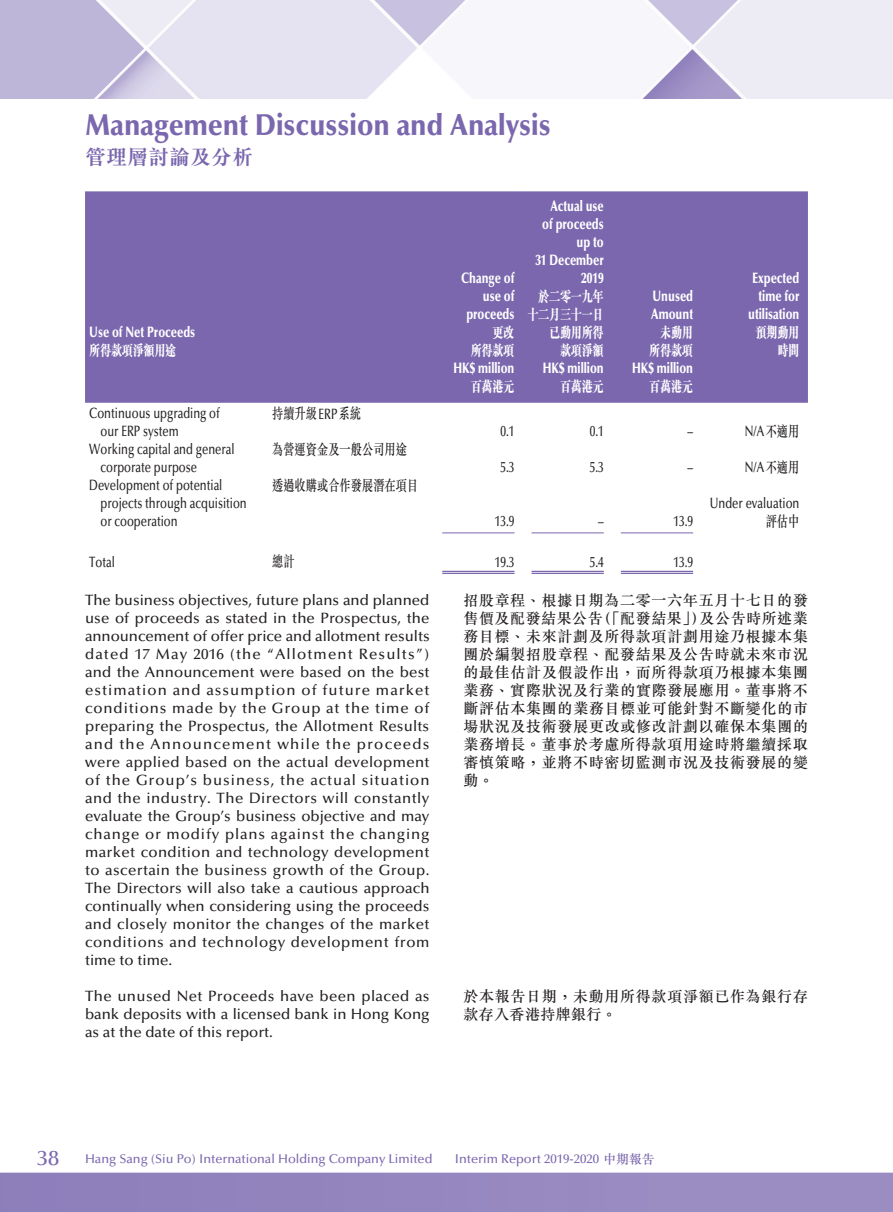
<style>
.page{position:relative;width:893px;height:1212px;background:#fff}
.page>*{position:absolute;margin:0;border:0;box-sizing:border-box;transform-origin:0 0}
.t1{font:900 30px "Optima LT Std";color:#7a67ae;scale:.9 1}
.t2{font:700 21px "M Sung HK";color:#7a67ae}
.t3{font:500 15px/18px "Optima LT Std";color:#231f20;text-align:justify}
.t4{font:500 15px/18px "M Sung HK";letter-spacing:.045em;color:#231f20;text-align:justify}
.t5{font:500 15px/18px "Optima LT Std";color:#231f20;scale:.75 1}
.t6{font:900 15px/18px "Optima LT Std";color:#fff;text-align:right;scale:.75 1}
.t7{font:800 15px/18px "M Sung HK";letter-spacing:-.035em;color:#fff;text-align:right;scale:.75 1}
.t8{font:500 15px "M Sung HK";color:#231f20;scale:.75 1}
.t9{font:500 15px "M Sung HK";letter-spacing:.045em;color:#231f20;scale:.75 1}
.t10{font:500 12.75px "Optima LT Std";color:#7a67ae}
.s1{font-family:"Optima LT Std"}
.s2{font-family:"M Sung HK"}
.s3{font-size:21px}
</style>
<div class="page">
<img style="left:0;top:0;width:893px;height:99px">
<div style="left:85px;top:191px;width:723px;height:212px;background:#7a67ae"></div>
<hr style="left:442px;top:532px;width:72px;height:1px;background:#7a67ae">
<hr style="left:531px;top:532px;width:73px;height:1px;background:#7a67ae">
<hr style="left:621px;top:532px;width:72px;height:1px;background:#7a67ae">
<hr style="left:442px;top:571px;width:72px;height:1px;background:#7a67ae">
<hr style="left:442px;top:573px;width:72px;height:1px;background:#7a67ae">
<hr style="left:531px;top:571px;width:73px;height:1px;background:#7a67ae">
<hr style="left:531px;top:573px;width:73px;height:1px;background:#7a67ae">
<hr style="left:621px;top:571px;width:72px;height:1px;background:#7a67ae">
<hr style="left:621px;top:573px;width:72px;height:1px;background:#7a67ae">
<h1 class="t1" style="left:85px;top:108px;width:519px">Management Discussion and Analysis</h1>
<h2 class="t2" style="left:85px;top:143px;width:169px">管理層討論及分析</h2>
<p class="t6" style="left:89px;top:323px;width:143px">Use of Net Proceeds</p>
<p class="t7" style="left:89px;top:341px;width:118px">所得款項淨額用途</p>
<p class="t6" style="left:461px;top:269px;width:73px">Change of use of proceeds</p>
<p class="t7" style="left:471px;top:323px;width:60px">更改<br>所得款項</p>
<p class="t6" style="left:454px;top:359px;width:83px">HK$ million</p>
<p class="t7" style="left:471px;top:377px;width:60px">百萬港元</p>
<p class="t6" style="left:535px;top:197px;width:93px">Actual use<br>of proceeds up to<br>31 December<br>2019</p>
<p class="t7" style="left:527px;top:287px;width:103px">於二零一九年十二月三十一日已動用所得<br>款項淨額</p>
<p class="t6" style="left:651px;top:287px;width:57px;text-align:left">Unused<br>Amount</p>
<p class="t7" style="left:649px;top:323px;width:60px">未動用所得款項</p>
<p class="t6" style="left:543px;top:359px;width:83px">HK$ million</p>
<p class="t7" style="left:560px;top:377px;width:60px">百萬港元</p>
<p class="t6" style="left:632px;top:359px;width:83px">HK$ million</p>
<p class="t7" style="left:649px;top:377px;width:60px">百萬港元</p>
<p class="t6" style="left:748px;top:269px;width:70px">Expected time for utilisation</p>
<p class="t7" style="left:756px;top:323px;width:60px">預期動用時間</p>
<p class="t5" style="left:101px;top:404px;width:161px;text-indent:-11px">Continuous upgrading of our ERP system</p>
<p class="t9" style="left:272px;top:403px;width:120px">持續升級<span class="s1">ERP</span>系統</p>
<p class="t5" style="left:101px;top:440px;width:180px;text-indent:-11px">Working capital and general corporate purpose</p>
<p class="t8" style="left:272px;top:439px;width:182px">為營運資金及一般公司用途</p>
<p class="t5" style="left:101px;top:476px;width:196px;text-indent:-11px">Development of potential projects through acquisition or cooperation</p>
<p class="t8" style="left:272px;top:475px;width:197px">透過收購或合作發展潛在項目</p>
<p class="t5" style="left:500px;top:422px;width:20px">0.1</p>
<p class="t5" style="left:590px;top:422px;width:20px">0.1</p>
<p class="t5" style="left:687px;top:422px;width:9px">–</p>
<p class="t5" style="left:745px;top:422px;width:74px">N/A<span class="s2">不適用</span></p>
<p class="t5" style="left:500px;top:458px;width:20px">5.3</p>
<p class="t5" style="left:590px;top:458px;width:20px">5.3</p>
<p class="t5" style="left:687px;top:458px;width:9px">–</p>
<p class="t5" style="left:745px;top:458px;width:74px">N/A<span class="s2">不適用</span></p>
<p class="t5" style="left:495px;top:512px;width:28px">13.9</p>
<p class="t5" style="left:598px;top:512px;width:9px">–</p>
<p class="t5" style="left:673px;top:512px;width:28px">13.9</p>
<p class="t5" style="left:710px;top:494px;width:121px">Under evaluation</p>
<p class="t9" style="left:766px;top:511px;width:46px">評估中</p>
<p class="t5" style="left:89px;top:553px;width:36px">Total</p>
<p class="t9" style="left:272px;top:551px;width:31px">總計</p>
<p class="t5" style="left:495px;top:553px;width:28px">19.3</p>
<p class="t5" style="left:590px;top:553px;width:20px">5.4</p>
<p class="t5" style="left:673px;top:553px;width:28px">13.9</p>
<p class="t3" style="left:85px;top:591px;width:346px">The business objectives, future plans and planned use of proceeds as stated in the Prospectus, the announcement of offer price and allotment results dated 17 May 2016 (the “Allotment Results”) and the Announcement were based on the best estimation and assumption of future market conditions made by the Group at the time of preparing the Prospectus, the Allotment Results and the Announcement while the proceeds were applied based on the actual development of the Group’s business, the actual situation and the industry. The Directors will constantly evaluate the Group’s business objective and may change or modify plans against the changing market condition and technology development to ascertain the business growth of the Group.<br>The Directors will also take a cautious approach continually when considering using the proceeds and closely monitor the changes of the market conditions and technology development from time to time.</p>
<p class="t3" style="left:85px;top:987px;width:346px">The unused Net Proceeds have been placed as bank deposits with a licensed bank in Hong Kong as at the date of this report.</p>
<p class="t4" style="left:463px;top:591px;width:346px">招股章程、根據日期為二零一六年五月十七日的發售價及配發結果公告（「配發結果」）及公告時所述業務目標、未來計劃及所得款項計劃用途乃根據本集團於編製招股章程、配發結果及公告時就未來市況的最佳估計及假設作出，而所得款項乃根據本集團業務、實際狀況及行業的實際發展應用。董事將不斷評估本集團的業務目標並可能針對不斷變化的市場狀況及技術發展更改或修改計劃以確保本集團的業務增長。董事於考慮所得款項用途時將繼續採取審慎策略，並將不時密切監測市況及技術發展的變動。</p>
<p class="t4" style="left:463px;top:987px;width:346px">於本報告日期，未動用所得款項淨額已作為銀行存款存入香港持牌銀行。</p>
<p class="t10" style="left:37px;top:1152px;width:397px"><span class="s3">38</span> Hang Sang (Siu Po) International Holding Company Limited</p>
<p class="t10" style="left:455px;top:1152px;width:201px">Interim Report 2019-2020 <span class="s2">中期報告</span></p>
</div>
